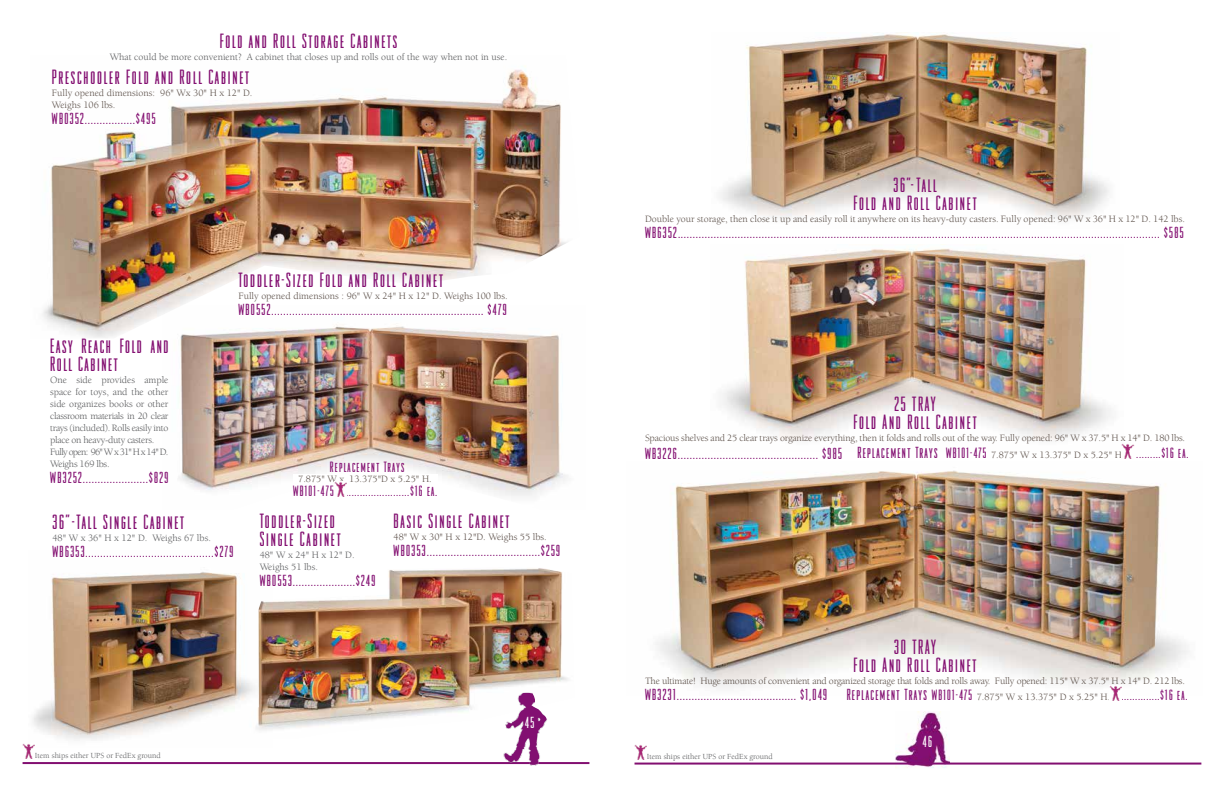
<style>
.page{position:relative;width:1224px;height:792px;background:#fff}
.page>*{position:absolute;margin:0;border:0;box-sizing:border-box;transform-origin:0 0}
.t1{font:condensed 18px/18px "Odeon";letter-spacing:.1em;color:#830f71;text-align:center}
.t2{font:condensed 14px "Odeon";letter-spacing:.1em;color:#830f71}
.t3{font:condensed 14px "Odeon";color:#fff}
.t4{font:condensed 13px/24px "Odeon";letter-spacing:.1em;color:#830f71;text-align:center}
.t5{font:9.9px/12px "Berkeley";letter-spacing:-.015em;color:#5a4e47}
.t6{font:9.9px/12px "Berkeley";letter-spacing:-.03em;color:#58595b}
.t7{font:9.9px/12px "Berkeley";letter-spacing:-.005em;color:#58595b}
.t8{font:9.9px "Berkeley";color:#584b45}
.t9{font:8px "Berkeley";color:#58595b}
.s1{font-size:14px}
.s2{font-family:"Berkeley";font-stretch:normal;font-size:9.9px;color:#5a4e47}
.s3{font-family:"Berkeley";font-stretch:normal;font-size:9.9px;color:#000}
</style>
<div class="page">
<img style="left:896px;top:711px;width:53px;height:57px">
<hr style="left:23px;top:762px;width:566px;height:2px;background:#820f71">
<img style="left:179px;top:339px;width:388px;height:157px">
<img style="left:42px;top:66px;width:525px;height:273px">
<hr style="left:635px;top:763px;width:566px;height:2px;background:#820f71">
<img style="left:635px;top:744px;width:12px;height:15px">
<img style="left:720px;top:32px;width:389px;height:186px">
<img style="left:722px;top:248px;width:400px;height:198px">
<img style="left:655px;top:470px;width:534px;height:218px">
<img style="left:1122px;top:443px;width:12px;height:15px">
<img style="left:33px;top:572px;width:206px;height:168px">
<div style="left:293px;top:474px;width:145px;height:9px;background:#fff"></div>
<img style="left:334px;top:481px;width:13px;height:16px">
<img style="left:239px;top:568px;width:329px;height:162px">
<img style="left:499px;top:693px;width:56px;height:73px">
<img style="left:1109px;top:686px;width:13px;height:15px">
<img style="left:23px;top:744px;width:12px;height:15px">
<p class="t1" style="left:220px;top:33px;width:179px">Fold and Roll Storage Cabinets</p>
<p class="t7" style="left:110px;top:51px;width:399px">What could be more convenient? A cabinet that closes up and rolls out of the way when not in use.</p>
<p class="t1" style="left:52px;top:68px;width:199px">Preschooler Fold and Roll Cabinet</p>
<p class="t5" style="left:52px;top:87px;width:202px">Fully opened dimensions: 96" Wx 30" H x 12" D.<br>Weighs 106 lbs.</p>
<p class="t2" style="left:52px;top:110px;width:105px">WB0352.................$495</p>
<p class="t1" style="left:238px;top:271px;width:206px">Toddler-Sized Fold and Roll Cabinet</p>
<p class="t5" style="left:238px;top:290px;width:271px">Fully opened dimensions : 96" W x 24" H x 12" D. Weighs 100 lbs.</p>
<p class="t2" style="left:238px;top:302px;width:270px">WB0552....................................................................... $479</p>
<p class="t1" style="left:50px;top:338px;width:120px;text-align:left">Easy Reach Fold and<br>Roll Cabinet</p>
<p class="t6" style="left:50px;top:374px;width:120px">One side provides ample space for toys, and the other side organizes books or other classroom materials in 20 clear trays (included). Rolls easily into place on heavy-duty casters.<br>Fully open: 96" W x 31" H x 14" D.<br>Weighs 169 lbs.</p>
<p class="t2" style="left:50px;top:470px;width:120px">WB3252......................$829</p>
<p class="t1" style="left:52px;top:513px;width:133px">36"-Tall Single Cabinet</p>
<p class="t7" style="left:52px;top:532px;width:160px">48" W x 36" H x 12" D. Weighs 67 lbs.</p>
<p class="t2" style="left:52px;top:543px;width:182px">WB6353...........................................$279</p>
<p class="t4" style="left:293px;top:455px;width:145px">Replacement Trays<br>WB101-475 ..........................$16 ea.</p>
<p class="t5" style="left:298px;top:473px;width:135px">7.875" W x 13.375"D x 5.25" H.</p>
<p class="t1" style="left:260px;top:513px;width:83px;text-align:left">Toddler-Sized<br>Single Cabinet</p>
<p class="t7" style="left:260px;top:549px;width:96px">48" W x 24" H x 12" D.<br>Weighs 51 lbs.</p>
<p class="t2" style="left:260px;top:573px;width:117px">WB0553.....................$249</p>
<p class="t1" style="left:394px;top:513px;width:117px">Basic Single Cabinet</p>
<p class="t8" style="left:394px;top:532px;width:155px">48" W x 30" H x 12"D. Weighs 55 lbs.</p>
<p class="t2" style="left:394px;top:543px;width:168px">WB0353......................................$259</p>
<p class="t9" style="left:35px;top:751px;width:127px">Item ships either UPS or FedEx ground</p>
<p class="t3" style="left:525px;top:714px;width:11px">45</p>
<p class="t1" style="left:854px;top:176px;width:125px">36"-Tall<br>Fold and Roll Cabinet</p>
<p class="t5" style="left:645px;top:213px;width:542px">Double your storage, then close it up and easily roll it anywhere on its heavy-duty casters. Fully opened: 96" W x 36" H x 12" D. 142 lbs.</p>
<p class="t2" style="left:645px;top:225px;width:540px">WB6352................................................................................................................................................................. $585</p>
<p class="t1" style="left:854px;top:396px;width:124px">25 TRAY<br>Fold And Roll Cabinet</p>
<p class="t5" style="left:645px;top:432px;width:542px">Spacious shelves and 25 clear trays organize everything, then it folds and rolls out of the way. Fully opened: 96" W x 37.5" H x 14" D. 180 lbs.</p>
<p class="t2" style="left:645px;top:446px;width:198px">WB3226............................................... $985</p>
<p class="t4" style="left:857px;top:441px;width:332px"><span class="s1">Replacement Trays</span> WB101-475 <span class="s2">7.875" W x 13.375" D x 5.25" H</span><span class="s3">.</span> ...........$16 ea.</p>
<p class="t1" style="left:854px;top:639px;width:124px">30 TRAY<br>Fold And Roll Cabinet</p>
<p class="t5" style="left:645px;top:675px;width:541px">The ultimate! Huge amounts of convenient and organized storage that folds and rolls away. Fully opened: 115" W x 37.5" H x 14" D. 212 lbs.</p>
<p class="t2" style="left:645px;top:687px;width:184px">WB3231........................................ $1,049</p>
<p class="t4" style="left:847px;top:684px;width:342px"><span class="s1">Replacement Trays</span> WB101-475 <span class="s2">7.875" W x 13.375" D x 5.25" H.</span> ................$16 ea.</p>
<p class="t9" style="left:647px;top:752px;width:127px">Item ships either UPS or FedEx ground</p>
<p class="t3" style="left:923px;top:734px;width:11px">46</p>
</div>
